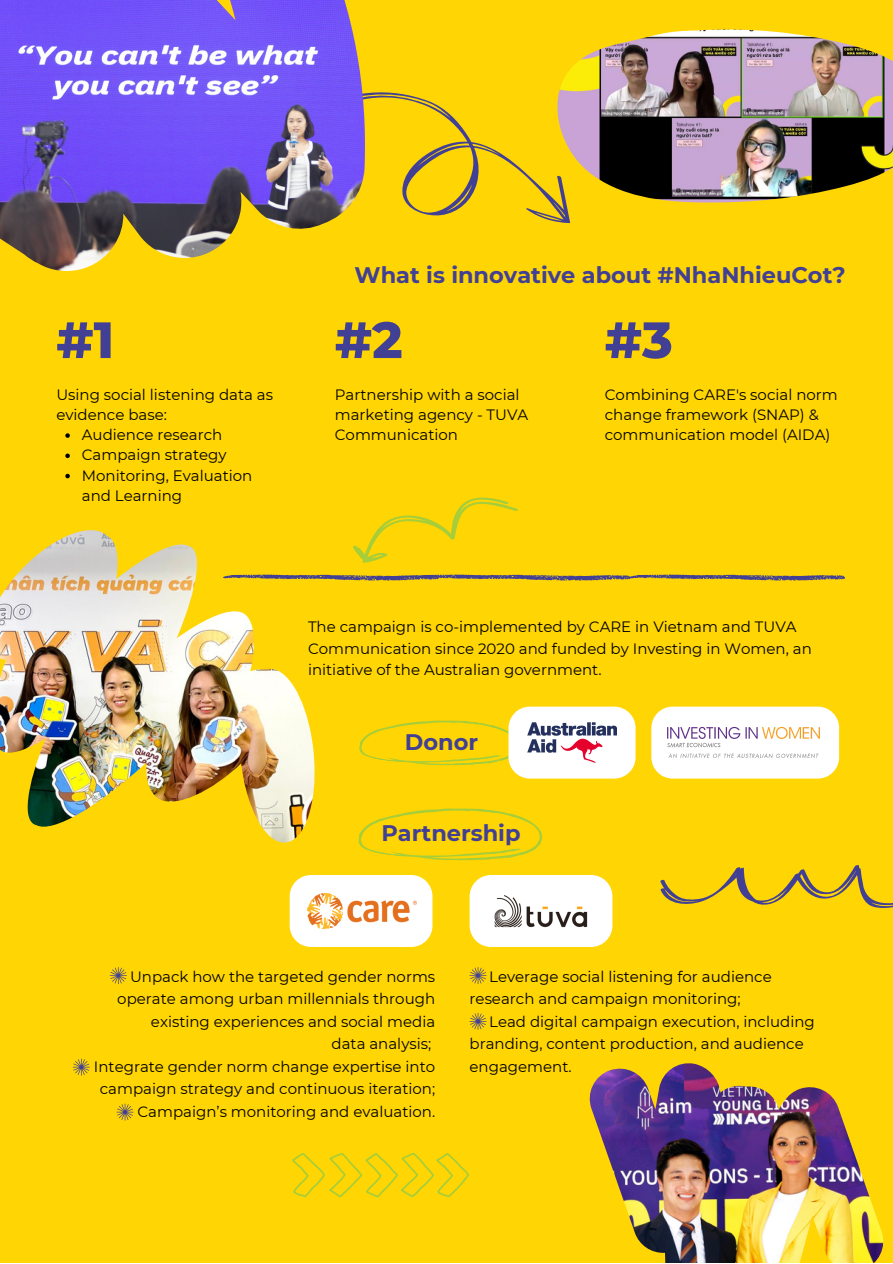
<style>
.page{position:relative;width:893px;height:1264px;background:#fff}
.page>*{position:absolute;margin:0;border:0;box-sizing:border-box;transform-origin:0 0}
.t1{font:800 51px "Montserrat";color:#424094}
.t2{font:700 22.5px "Montserrat";color:#424094}
.t3{font:15px/22.5px "Montserrat";color:#000}
</style>
<div class="page">
<div style="left:0;top:0;width:892px;height:1262px;background:#ffd503"></div>
<img style="left:0;top:530px;width:314px;height:312px">
<svg style="left:359px;top:720px;width:160px;height:56px"></svg>
<div style="left:508px;top:706px;width:127px;height:72px;background:#fff;border-radius:21px"></div>
<img style="left:527px;top:722px;width:89px;height:41px">
<div style="left:651px;top:706px;width:188px;height:72px;background:#fff;border-radius:21px"></div>
<img style="left:667px;top:726px;width:153px;height:32px">
<div style="left:289px;top:875px;width:143px;height:72px;background:#fff;border-radius:21px"></div>
<img style="left:307px;top:893px;width:109px;height:35px">
<div style="left:469px;top:875px;width:143px;height:72px;background:#fff;border-radius:21px"></div>
<img style="left:494px;top:895px;width:94px;height:33px">
<svg style="left:110px;top:967px;width:17px;height:17px"></svg>
<svg style="left:73px;top:1058px;width:17px;height:17px"></svg>
<svg style="left:117px;top:1103px;width:16px;height:17px"></svg>
<svg style="left:469px;top:967px;width:17px;height:17px"></svg>
<svg style="left:469px;top:1013px;width:17px;height:16px"></svg>
<svg style="left:365px;top:92px;width:206px;height:131px"></svg>
<img style="left:557px;top:29px;width:335px;height:174px">
<svg style="left:223px;top:497px;width:622px;height:95px"></svg>
<img style="left:0;top:0;width:365px;height:271px">
<svg style="left:660px;top:865px;width:232px;height:43px"></svg>
<svg style="left:358px;top:808px;width:184px;height:53px"></svg>
<img style="left:589px;top:1063px;width:294px;height:199px">
<svg style="left:292px;top:1153px;width:177px;height:44px"></svg>
<svg style="left:65px;top:433px;width:5px;height:5px"></svg>
<svg style="left:65px;top:453px;width:5px;height:5px"></svg>
<svg style="left:65px;top:474px;width:5px;height:4px"></svg>
<h2 class="t2" style="left:354px;top:261px;width:492px">What is innovative about #NhaNhieuCot?</h2>
<h1 class="t1" style="left:56px;top:309px;width:59px">#1</h1>
<h1 class="t1" style="left:335px;top:309px;width:69px">#2</h1>
<p class="t3" style="left:335px;top:384px;width:195px;line-height:20.2px">Partnership with a social marketing agency - TUVA<br>Communication</p>
<p class="t3" style="left:604px;top:384px;width:234px;line-height:20.2px">Combining CARE's social norm change framework (SNAP) &amp; communication model (AIDA)</p>
<h1 class="t1" style="left:604px;top:309px;width:69px">#3</h1>
<p class="t3" style="left:56px;top:384px;width:218px;line-height:20.2px">Using social listening data as evidence base:</p>
<p class="t3" style="left:82px;top:424px;width:172px;line-height:20.2px">Audience research<br>Campaign strategy<br>Monitoring, Evaluation and Learning</p>
<p class="t3" style="left:308px;top:616px;width:505px;line-height:21.3px">The campaign is co-implemented by CARE in Vietnam and TUVA<br>Communication since 2020 and funded by Investing in Women, an initiative of the Australian government.</p>
<h2 class="t2" style="left:405px;top:728px;width:75px">Donor</h2>
<h2 class="t2" style="left:381px;top:819px;width:140px">Partnership</h2>
<p class="t3" style="left:94px;top:965px;width:343px;text-align:right">Unpack how the targeted gender norms operate among urban millennials through existing experiences and social media<br>data analysis;<br>Integrate gender norm change expertise into campaign strategy and continuous iteration; Campaign’s monitoring and evaluation.</p>
<p class="t3" style="left:469px;top:965px;width:303px;text-indent:20px">Leverage social listening for audience research and campaign monitoring;</p>
<p class="t3" style="left:469px;top:1010px;width:347px;text-indent:20px">Lead digital campaign execution, including branding, content production, and audience engagement.</p>
</div>
